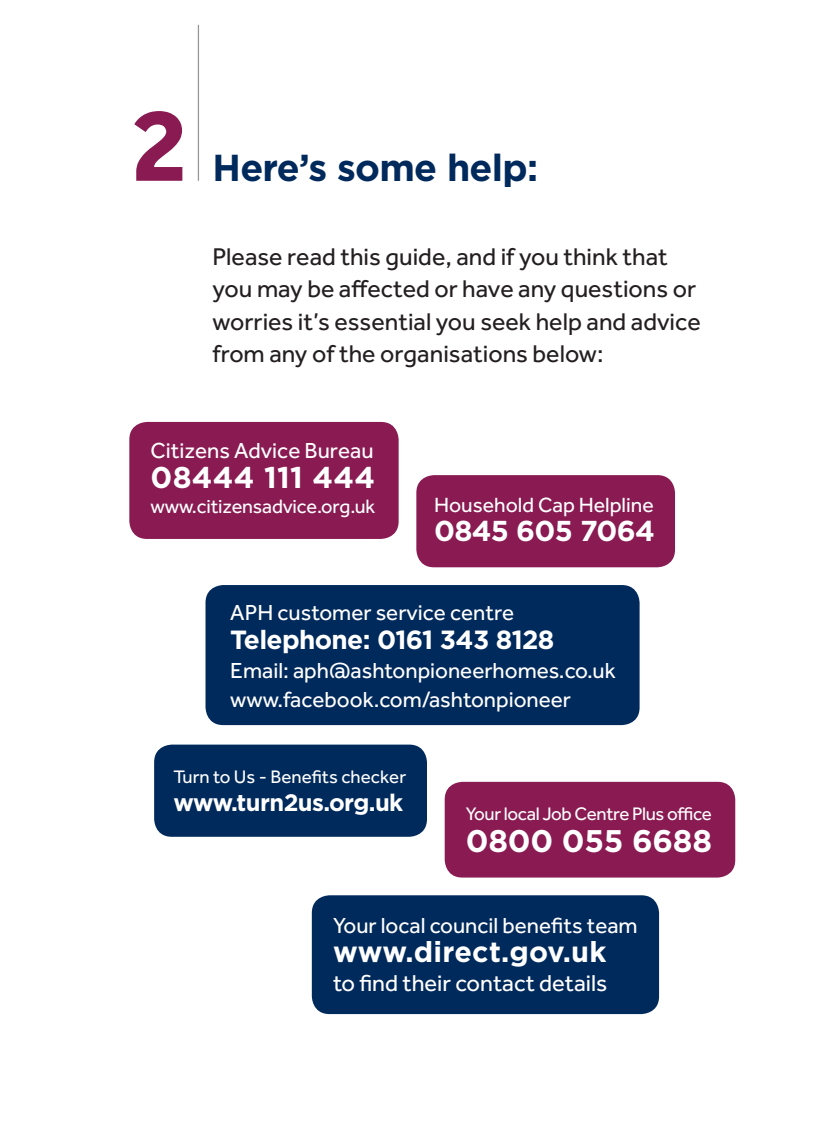
<style>
.page{position:relative;width:815px;height:1124px;background:#fff}
.page>*{position:absolute;margin:0;border:0;box-sizing:border-box;transform-origin:0 0}
.t1{font:700 107.5px "Effra";color:#891a52}
.t2{font:700 37.5px "Gotham";letter-spacing:-.02em;color:#00295c}
.t3{font:700 31.25px "Gotham";letter-spacing:-.01em;color:#fff}
.t4{font:700 30px "Gotham";letter-spacing:.01em;color:#fff}
.t5{font:700 28.75px "Gotham";letter-spacing:.01em;color:#fff}
.t6{font:700 28.75px "Gotham";letter-spacing:-.01em;color:#fff}
.t7{font:700 26.25px "Gotham";letter-spacing:-.025em;color:#fff}
.t8{font:25px/32.5px "Effra";color:#231f20}
.t9{font:23.75px "Effra";color:#fff}
.t10{font:700 23.75px "Gotham";letter-spacing:-.025em;color:#fff}
.t11{font:22.5px/28.8px "Effra";color:#fff}
.t12{font:21.25px "Effra";color:#fff}
.t13{font:20px "Effra";letter-spacing:-.01em;color:#fff}
.t14{font:18.75px "Effra";letter-spacing:-.02em;color:#fff}
.t15{font:18.75px "Effra";color:#fff}
</style>
<div class="page">
<hr style="left:198px;top:25px;width:1px;height:156px;background:#939598">
<div style="left:206px;top:585px;width:434px;height:140px;background:#00295c;border-radius:18px"></div>
<div style="left:312px;top:895px;width:347px;height:118px;background:#00295c;border-radius:18px"></div>
<div style="left:129px;top:422px;width:270px;height:117px;background:#891a52;border-radius:18px"></div>
<div style="left:416px;top:475px;width:259px;height:92px;background:#891a52;border-radius:18px"></div>
<div style="left:445px;top:781px;width:290px;height:96px;background:#891a52;border-radius:18px"></div>
<div style="left:154px;top:744px;width:273px;height:92px;background:#00295c;border-radius:18px"></div>
<h1 class="t1" style="left:131px;top:79px;width:60px">2</h1>
<h2 class="t2" style="left:213px;top:146px;width:327px">Here’s some help:</h2>
<p class="t8" style="left:213px;top:240px;width:490px">Please read this guide, and if you think that you may be affected or have any questions or worries it’s essential you seek help and advice from any of the organisations below:</p>
<p class="t11" style="left:151px;top:436px;width:225px">Citizens Advice Bureau</p>
<p class="t4" style="left:151px;top:460px;width:226px">08444 111 444</p>
<p class="t13" style="left:151px;top:495px;width:226px">www.citizensadvice.org.uk</p>
<p class="t12" style="left:434px;top:492px;width:221px">Household Cap Helpline</p>
<p class="t6" style="left:434px;top:514px;width:222px">0845 605 7064</p>
<p class="t11" style="left:230px;top:598px;width:286px">APH customer service centre</p>
<p class="t7" style="left:230px;top:624px;width:326px">Telephone: 0161 343 8128</p>
<p class="t11" style="left:230px;top:655px;width:387px">Email: aph@ashtonpioneerhomes.co.uk www.facebook.com/ashtonpioneer</p>
<p class="t15" style="left:174px;top:765px;width:234px">Turn to Us - Benefits checker</p>
<p class="t10" style="left:174px;top:789px;width:231px">www.turn2us.org.uk</p>
<p class="t14" style="left:466px;top:802px;width:247px">Your local Job Centre Plus office</p>
<p class="t3" style="left:466px;top:823px;width:248px">0800 055 6688</p>
<p class="t11" style="left:333px;top:911px;width:306px">Your local council benefits team</p>
<p class="t5" style="left:333px;top:935px;width:275px">www.direct.gov.uk</p>
<p class="t9" style="left:333px;top:968px;width:276px">to find their contact details</p>
</div>
